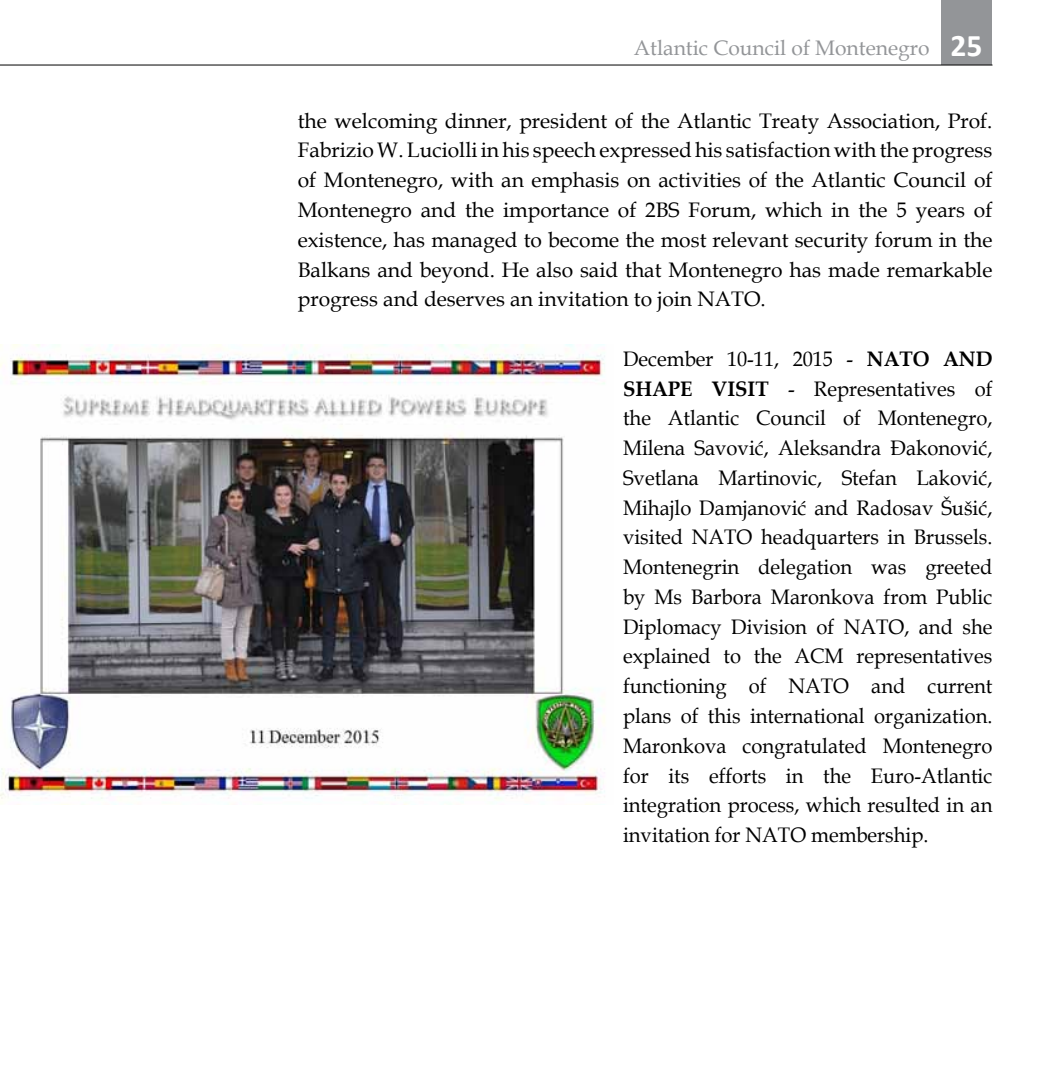
<style>
.page{position:relative;width:1057px;height:1072px;background:#fff}
.page>*{position:absolute;margin:0;border:0;box-sizing:border-box;transform-origin:0 0}
.t1{font:21px/29.8px "Book Antiqua";color:#000;text-align:justify;scale:.96 1}
.t2{font:21px/29.8px "Book Antiqua";color:#000;text-align:justify}
.t3{font:21px "Book Antiqua";color:#939598}
.s1{font-family:"Calibri";font-weight:700;font-size:31.5px;color:#fff}
.s2{font-weight:700}
</style>
<div class="page">
<div style="left:941px;top:0;width:50px;height:64px;background:#939598"></div>
<hr style="left:0;top:65px;width:992px;height:1px;background:#000">
<img style="left:0;top:345px;width:605px;height:459px">
<p class="t3" style="left:634px;top:33px;width:350px">Atlantic Council of Montenegro <span class="s1">25</span></p>
<p class="t2" style="left:298px;top:105px;width:696px">the welcoming dinner, president of the Atlantic Treaty Association, Prof.<br>Fabrizio W. Luciolli in his speech expressed his satisfaction with the progress of Montenegro, with an emphasis on activities of the Atlantic Council of Montenegro and the importance of 2BS Forum, which in the 5 years of existence, has managed to become the most relevant security forum in the Balkans and beyond. He also said that Montenegro has made remarkable progress and deserves an invitation to join NATO.</p>
<p class="t1" style="left:623px;top:343px;width:386px">December 10-11, 2015 - <span class="s2">NATO AND SHAPE VISIT</span> - Representatives of the Atlantic Council of Montenegro, Milena Savović, Aleksandra Đakonović, Svetlana Martinovic, Stefan Laković, Mihajlo Damjanović and Radosav Šušić, visited NATO headquarters in Brussels.<br>Montenegrin delegation was greeted by Ms Barbora Maronkova from Public Diplomacy Division of NATO, and she explained to the ACM representatives functioning of NATO and current plans of this international organization.<br>Maronkova congratulated Montenegro for its efforts in the Euro-Atlantic integration process, which resulted in an invitation for NATO membership.</p>
</div>
